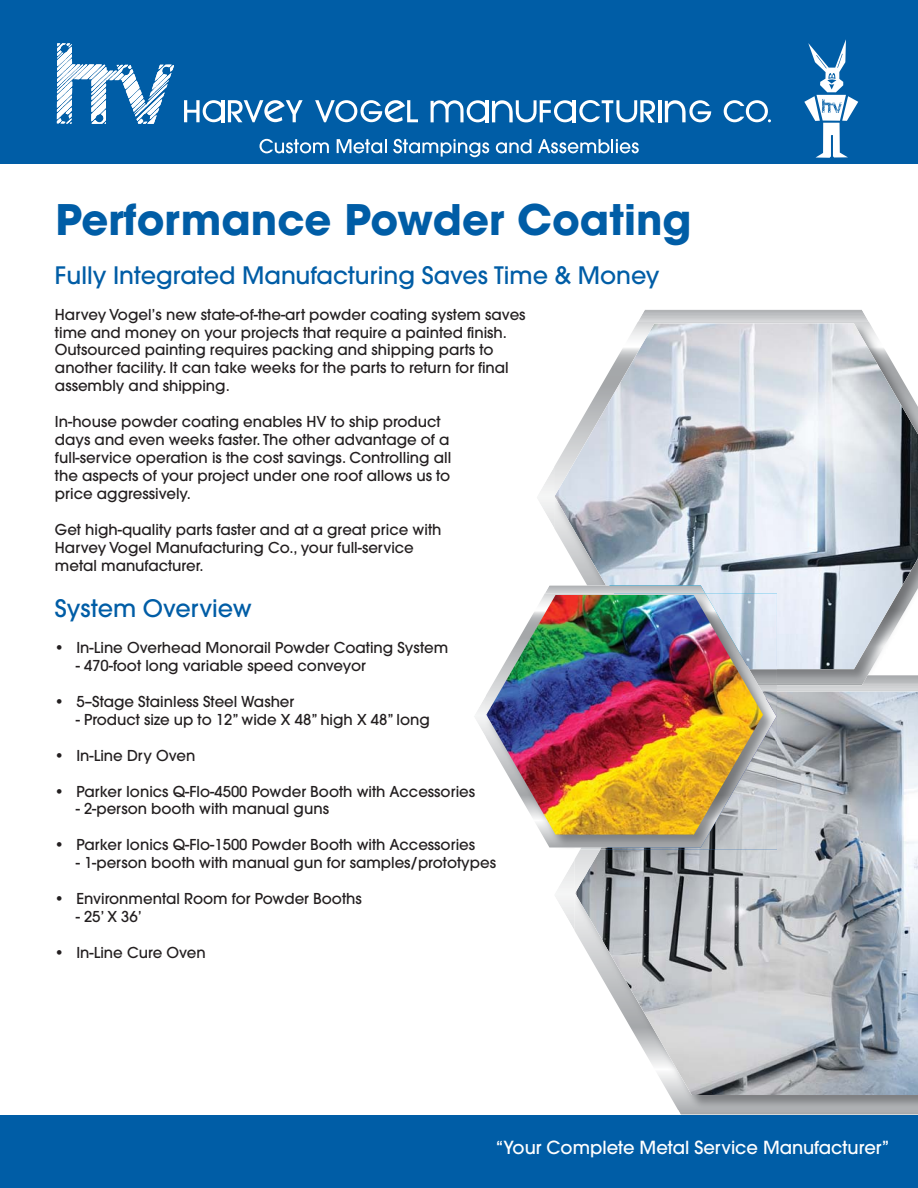
<style>
.page{position:relative;width:918px;height:1188px;background:#fff}
.page>*{position:absolute;margin:0;border:0;box-sizing:border-box;transform-origin:0 0}
.t1{font:700 41.85px "Avant Garde";color:#005da6}
.t2{font:500 23.85px "Avant Garde";color:#005da6}
.t3{font:500 18px "Avant Garde";color:#fff}
.t4{font:500 15px/18px "Avant Garde";color:#231f20}
</style>
<div class="page">
<svg style="left:555px;top:684px;width:363px;height:431px"></svg>
<img style="left:575px;top:690px;width:343px;height:420px">
<img style="left:575px;top:691px;width:343px;height:404px">
<div style="left:0;top:1115px;width:918px;height:72px;background:#005da6"></div>
<svg style="left:537px;top:310px;width:332px;height:375px"></svg>
<img style="left:777px;top:669px;width:141px;height:15px">
<img style="left:555px;top:323px;width:363px;height:346px">
<svg style="left:474px;top:585px;width:231px;height:152px"></svg>
<img style="left:776px;top:669px;width:1px;height:15px">
<img style="left:486px;top:593px;width:290px;height:255px">
<img style="left:486px;top:595px;width:277px;height:240px">
<div style="left:0;top:1px;width:918px;height:163px;background:#005da6"></div>
<svg style="left:260px;top:139px;width:69px;height:14px"></svg>
<svg style="left:337px;top:139px;width:50px;height:14px"></svg>
<svg style="left:393px;top:139px;width:96px;height:18px"></svg>
<svg style="left:496px;top:139px;width:35px;height:14px"></svg>
<svg style="left:538px;top:139px;width:101px;height:14px"></svg>
<hr style="left:659px;top:100px;width:3px;height:22px;background:#fff">
<svg style="left:665px;top:100px;width:46px;height:22px"></svg>
<svg style="left:184px;top:100px;width:119px;height:22px"></svg>
<svg style="left:315px;top:100px;width:103px;height:22px"></svg>
<svg style="left:431px;top:100px;width:224px;height:22px"></svg>
<svg style="left:724px;top:100px;width:47px;height:22px"></svg>
<svg style="left:57px;top:43px;width:117px;height:81px"></svg>
<svg style="left:804px;top:39px;width:54px;height:119px"></svg>
<h1 class="t1" style="left:56px;top:204px;width:637px">Performance Powder Coating</h1>
<h2 class="t2" style="left:55px;top:266px;width:606px">Fully Integrated Manufacturing Saves Time &amp; Money</h2>
<p class="t4" style="left:55px;top:306px;width:472px">Harvey Vogel’s new state-of-the-art powder coating system saves time and money on your projects that require a painted finish.<br>Outsourced painting requires packing and shipping parts to another facility. It can take weeks for the parts to return for final assembly and shipping.</p>
<p class="t4" style="left:55px;top:414px;width:398px">In-house powder coating enables HV to ship product days and even weeks faster. The other advantage of a full-service operation is the cost savings. Controlling all the aspects of your project under one roof allows us to price aggressively.</p>
<p class="t4" style="left:55px;top:522px;width:388px">Get high-quality parts faster and at a great price with<br>Harvey Vogel Manufacturing Co., your full-service metal manufacturer.</p>
<h2 class="t2" style="left:55px;top:600px;width:198px">System Overview</h2>
<p class="t4" style="left:55px;top:640px;width:395px">• In-Line Overhead Monorail Powder Coating System</p>
<p class="t4" style="left:76px;top:658px;width:292px">- 470-foot long variable speed conveyor</p>
<p class="t4" style="left:55px;top:694px;width:241px">• 5–Stage Stainless Steel Washer</p>
<p class="t4" style="left:76px;top:712px;width:356px">- Product size up to 12” wide X 48” high X 48” long</p>
<p class="t4" style="left:55px;top:748px;width:142px">• In-Line Dry Oven</p>
<p class="t4" style="left:55px;top:783px;width:422px">• Parker Ionics Q-Flo-4500 Powder Booth with Accessories</p>
<p class="t4" style="left:76px;top:801px;width:255px">- 2-person booth with manual guns</p>
<p class="t4" style="left:55px;top:837px;width:422px">• Parker Ionics Q-Flo-1500 Powder Booth with Accessories</p>
<p class="t4" style="left:76px;top:855px;width:422px">- 1-person booth with manual gun for samples/prototypes</p>
<p class="t4" style="left:55px;top:891px;width:308px">• Environmental Room for Powder Booths</p>
<p class="t4" style="left:76px;top:909px;width:68px">- 25’ X 36’</p>
<p class="t4" style="left:55px;top:945px;width:152px">• In-Line Cure Oven</p>
<p class="t3" style="left:496px;top:1141px;width:395px">“Your Complete Metal Service Manufacturer”</p>
</div>
